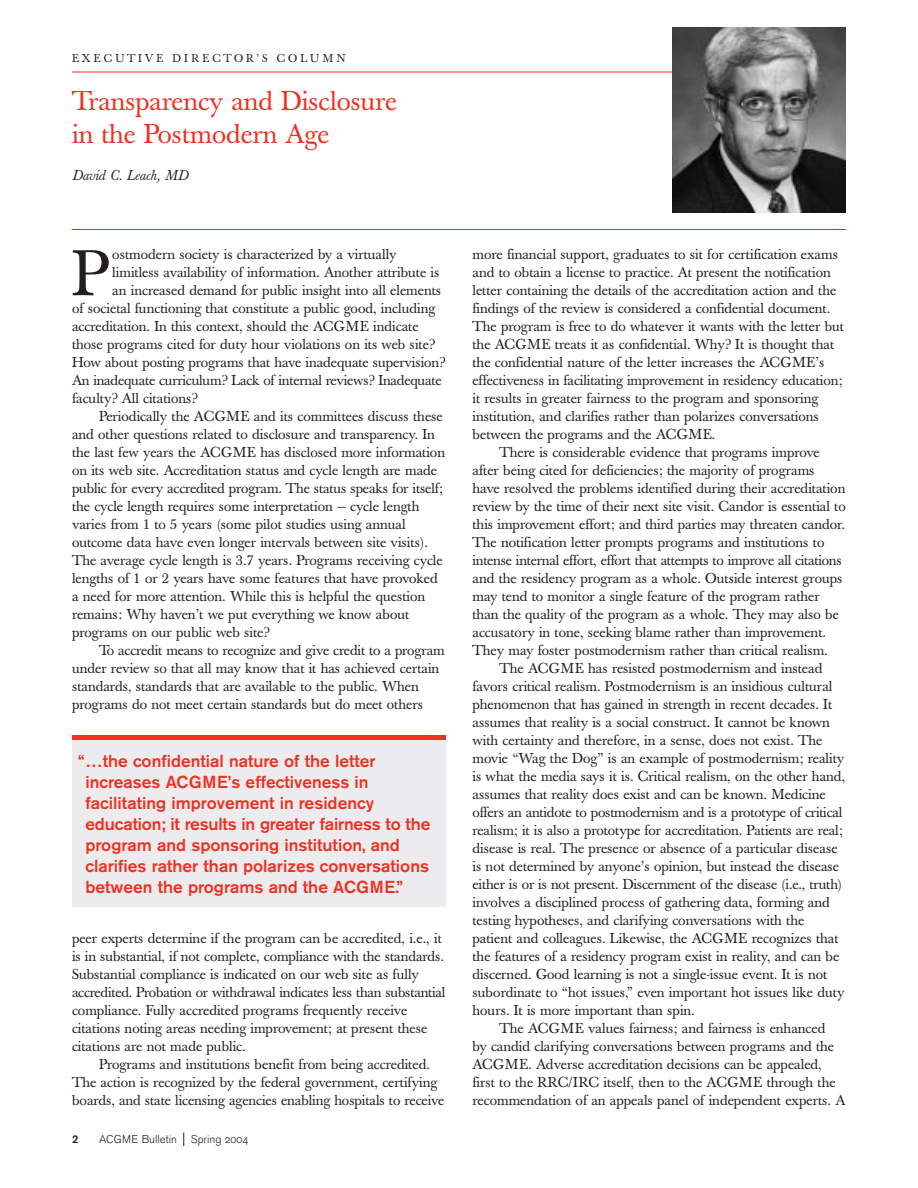
<style>
.page{position:relative;width:918px;height:1188px;background:#fff}
.page>*{position:absolute;margin:0;border:0;box-sizing:border-box;transform-origin:0 0}
.t1{font:63.9px "Baskerville";color:#231f20}
.t2{font:27px/33px "Baskerville";color:#ef3122}
.t3{font:500 17.25px/21px "Akzidenz Grotesk BE";color:#ef3122}
.t4{font:14.25px/18px "Baskerville";color:#231f20}
.t5{font:italic 14.25px "Baskerville";letter-spacing:.01em;color:#231f20}
.t6{font:11.25px "Baskerville";letter-spacing:.27em;color:#231f20}
.t7{font:300 11.25px "Akzidenz Grotesk BE";color:#231f20}
.t8{font:500 11.25px "Akzidenz Grotesk BE";color:#231f20}
.s1{font-family:"Akzidenz Grotesk BE Light Os F";font-weight:400}
</style>
<div class="page">
<hr style="left:72px;top:72px;width:601px;height:1px;background:#ef3122">
<svg style="left:183px;top:1132px;width:1px;height:14px"></svg>
<hr style="left:72px;top:229px;width:774px;height:1px;background:#ef3122">
<img style="left:673px;top:27px;width:173px;height:186px">
<div style="left:72px;top:735px;width:374px;height:172px;background:#ececee"></div>
<div style="left:72px;top:735px;width:374px;height:5px;background:#ef3122"></div>
<p class="t6" style="left:72px;top:54px;width:275px">EXECUTIVE DIRECTOR’S COLUMN</p>
<h2 class="t2" style="left:72px;top:87px;width:326px">Transparency and Disclosure in the Postmodern Age</h2>
<p class="t5" style="left:72px;top:170px;width:118px">David C. Leach, MD</p>
<h1 class="t1" style="left:72px;top:249px;width:39px">P</h1>
<p class="t4" style="left:112px;top:247px;width:286px">ostmodern society is characterized by a virtually</p>
<p class="t4" style="left:112px;top:265px;width:329px">limitless availability of information. Another attribute is</p>
<p class="t4" style="left:112px;top:283px;width:331px">an increased demand for public insight into all elements</p>
<p class="t4" style="left:72px;top:301px;width:365px">of societal functioning that constitute a public good, including</p>
<p class="t4" style="left:72px;top:319px;width:348px">accreditation. In this context, should the ACGME indicate</p>
<p class="t4" style="left:72px;top:337px;width:365px">those programs cited for duty hour violations on its web site?</p>
<p class="t4" style="left:72px;top:355px;width:375px">How about posting programs that have inadequate supervision?</p>
<p class="t4" style="left:72px;top:373px;width:371px">An inadequate curriculum? Lack of internal reviews? Inadequate</p>
<p class="t4" style="left:72px;top:391px;width:127px">faculty? All citations?</p>
<p class="t4" style="left:99px;top:409px;width:345px">Periodically the ACGME and its committees discuss these</p>
<p class="t4" style="left:72px;top:427px;width:365px">and other questions related to disclosure and transparency. In</p>
<p class="t4" style="left:72px;top:445px;width:375px">the last few years the ACGME has disclosed more information</p>
<p class="t4" style="left:72px;top:463px;width:367px">on its web site. Accreditation status and cycle length are made</p>
<p class="t4" style="left:72px;top:481px;width:372px">public for every accredited program. The status speaks for itself;</p>
<p class="t4" style="left:72px;top:499px;width:349px">the cycle length requires some interpretation — cycle length</p>
<p class="t4" style="left:72px;top:517px;width:335px">varies from 1 to 5 years (some pilot studies using annual</p>
<p class="t4" style="left:72px;top:535px;width:358px">outcome data have even longer intervals between site visits).</p>
<p class="t4" style="left:72px;top:553px;width:372px">The average cycle length is 3.7 years. Programs receiving cycle</p>
<p class="t4" style="left:72px;top:571px;width:367px">lengths of 1 or 2 years have some features that have provoked</p>
<p class="t4" style="left:72px;top:589px;width:355px">a need for more attention. While this is helpful the question</p>
<p class="t4" style="left:72px;top:607px;width:339px">remains: Why haven’t we put everything we know about</p>
<p class="t4" style="left:72px;top:625px;width:199px">programs on our public web site?</p>
<p class="t4" style="left:99px;top:643px;width:347px">To accredit means to recognize and give credit to a program</p>
<p class="t4" style="left:72px;top:661px;width:369px">under review so that all may know that it has achieved certain</p>
<p class="t4" style="left:72px;top:679px;width:348px">standards, standards that are available to the public. When</p>
<p class="t4" style="left:72px;top:697px;width:353px">programs do not meet certain standards but do meet others</p>
<p class="t3" style="left:86px;top:752px;width:346px;text-indent:-8px">“…the confidential nature of the letter increases ACGME’s effectiveness in facilitating improvement in residency education; it results in greater fairness to the program and sponsoring institution, and clarifies rather than polarizes conversations between the programs and the ACGME.”</p>
<p class="t4" style="left:72px;top:931px;width:375px">peer experts determine if the program can be accredited, i.e., it is in substantial, if not complete, compliance with the standards.<br>Substantial compliance is indicated on our web site as fully accredited. Probation or withdrawal indicates less than substantial compliance. Fully accredited programs frequently receive citations noting areas needing improvement; at present these citations are not made public.</p>
<p class="t4" style="left:72px;top:1057px;width:374px;text-indent:27px">Programs and institutions benefit from being accredited.<br>The action is recognized by the federal government, certifying boards, and state licensing agencies enabling hospitals to receive</p>
<p class="t8" style="left:72px;top:1135px;width:8px">2</p>
<p class="t7" style="left:99px;top:1135px;width:151px">ACGME Bulletin Spring <span class="s1">2004</span></p>
<p class="t4" style="left:473px;top:247px;width:367px">more financial support, graduates to sit for certification exams</p>
<p class="t4" style="left:473px;top:265px;width:360px">and to obtain a license to practice. At present the notification</p>
<p class="t4" style="left:473px;top:283px;width:365px">letter containing the details of the accreditation action and the</p>
<p class="t4" style="left:473px;top:301px;width:359px">findings of the review is considered a confidential document.</p>
<p class="t4" style="left:473px;top:319px;width:373px">The program is free to do whatever it wants with the letter but</p>
<p class="t4" style="left:473px;top:337px;width:363px">the ACGME treats it as confidential. Why? It is thought that</p>
<p class="t4" style="left:473px;top:355px;width:353px">the confidential nature of the letter increases the ACGME’s</p>
<p class="t4" style="left:473px;top:373px;width:372px">effectiveness in facilitating improvement in residency education;</p>
<p class="t4" style="left:473px;top:391px;width:347px">it results in greater fairness to the program and sponsoring</p>
<p class="t4" style="left:473px;top:409px;width:348px">institution, and clarifies rather than polarizes conversations</p>
<p class="t4" style="left:473px;top:427px;width:245px">between the programs and the ACGME.</p>
<p class="t4" style="left:500px;top:445px;width:322px">There is considerable evidence that programs improve</p>
<p class="t4" style="left:473px;top:463px;width:344px">after being cited for deficiencies; the majority of programs</p>
<p class="t4" style="left:473px;top:481px;width:374px">have resolved the problems identified during their accreditation</p>
<p class="t4" style="left:473px;top:499px;width:375px">review by the time of their next site visit. Candor is essential to</p>
<p class="t4" style="left:473px;top:517px;width:374px">this improvement effort; and third parties may threaten candor.</p>
<p class="t4" style="left:473px;top:535px;width:353px">The notification letter prompts programs and institutions to</p>
<p class="t4" style="left:473px;top:553px;width:371px">intense internal effort, effort that attempts to improve all citations</p>
<p class="t4" style="left:473px;top:571px;width:372px">and the residency program as a whole. Outside interest groups</p>
<p class="t4" style="left:473px;top:589px;width:349px">may tend to monitor a single feature of the program rather</p>
<p class="t4" style="left:473px;top:607px;width:368px">than the quality of the program as a whole. They may also be</p>
<p class="t4" style="left:473px;top:625px;width:355px">accusatory in tone, seeking blame rather than improvement.</p>
<p class="t4" style="left:473px;top:643px;width:357px">They may foster postmodernism rather than critical realism.</p>
<p class="t4" style="left:500px;top:661px;width:324px">The ACGME has resisted postmodernism and instead</p>
<p class="t4" style="left:473px;top:679px;width:361px">favors critical realism. Postmodernism is an insidious cultural</p>
<p class="t4" style="left:473px;top:697px;width:361px">phenomenon that has gained in strength in recent decades. It</p>
<p class="t4" style="left:473px;top:715px;width:359px">assumes that reality is a social construct. It cannot be known</p>
<p class="t4" style="left:473px;top:733px;width:352px">with certainty and therefore, in a sense, does not exist. The</p>
<p class="t4" style="left:473px;top:751px;width:373px">movie “Wag the Dog” is an example of postmodernism; reality</p>
<p class="t4" style="left:473px;top:769px;width:374px">is what the media says it is. Critical realism, on the other hand,</p>
<p class="t4" style="left:473px;top:787px;width:355px">assumes that reality does exist and can be known. Medicine</p>
<p class="t4" style="left:473px;top:805px;width:371px">offers an antidote to postmodernism and is a prototype of critical</p>
<p class="t4" style="left:473px;top:823px;width:372px">realism; it is also a prototype for accreditation. Patients are real;</p>
<p class="t4" style="left:473px;top:841px;width:367px">disease is real. The presence or absence of a particular disease</p>
<p class="t4" style="left:473px;top:859px;width:368px">is not determined by anyone’s opinion, but instead the disease</p>
<p class="t4" style="left:473px;top:877px;width:371px">either is or is not present. Discernment of the disease (i.e., truth)</p>
<p class="t4" style="left:473px;top:895px;width:359px">involves a disciplined process of gathering data, forming and</p>
<p class="t4" style="left:473px;top:913px;width:333px">testing hypotheses, and clarifying conversations with the</p>
<p class="t4" style="left:473px;top:931px;width:368px">patient and colleagues. Likewise, the ACGME recognizes that</p>
<p class="t4" style="left:473px;top:949px;width:369px">the features of a residency program exist in reality, and can be</p>
<p class="t4" style="left:473px;top:967px;width:356px">discerned. Good learning is not a single-issue event. It is not</p>
<p class="t4" style="left:473px;top:985px;width:374px">subordinate to “hot issues,” even important hot issues like duty</p>
<p class="t4" style="left:473px;top:1003px;width:224px">hours. It is more important than spin.</p>
<p class="t4" style="left:500px;top:1021px;width:327px">The ACGME values fairness; and fairness is enhanced</p>
<p class="t4" style="left:473px;top:1039px;width:363px">by candid clarifying conversations between programs and the</p>
<p class="t4" style="left:473px;top:1057px;width:351px">ACGME. Adverse accreditation decisions can be appealed,</p>
<p class="t4" style="left:473px;top:1075px;width:365px">first to the RRC/IRC itself, then to the ACGME through the</p>
<p class="t4" style="left:473px;top:1093px;width:374px">recommendation of an appeals panel of independent experts. A</p>
</div>
